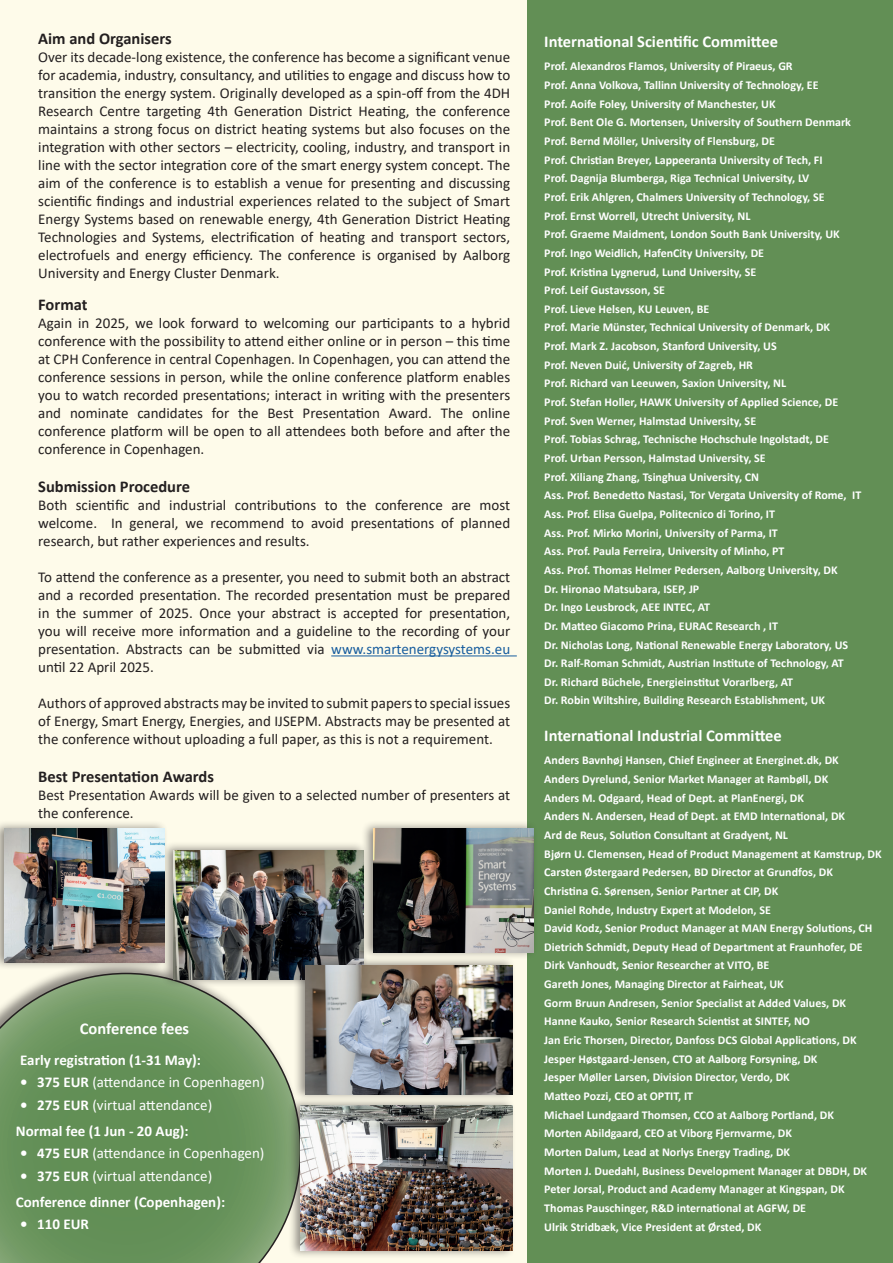
<style>
.page{position:relative;width:893px;height:1263px;background:#fff}
.page>*{position:absolute;margin:0;border:0;box-sizing:border-box;transform-origin:0 0}
.t1{font:700 16.5px "Calibri";color:#fff}
.t2{font:700 16.5px "Calibri";color:#231f20}
.t3{font:15px/18px "Calibri";color:#231f20;text-align:justify}
.t4{font:700 15px/26.5px "Calibri";color:#fff}
.t5{font:15px "Calibri";color:#fff}
.t6{font:700 12px/18.6px "Calibri";color:#fff}
.s1{color:#175d9e}
.s2{font-weight:700}
.s3{font-weight:400}
</style>
<div class="page">
<div style="left:0;top:0;width:527px;height:1263px;background:#fefbea"></div>
<hr style="left:331px;top:655px;width:186px;height:1px;background:#175d9e">
<div style="left:527px;top:0;width:366px;height:1263px;background:#628f55"></div>
<svg style="left:0;top:973px;width:293px;height:290px;background:#739a66"></svg>
<div style="left:161px;top:841px;width:207px;height:146px;background:#231f20;opacity:.5"></div>
<img style="left:174px;top:850px;width:187px;height:129px">
<div style="left:288px;top:1096px;width:228px;height:162px;background:#231f20;opacity:.5"></div>
<img style="left:301px;top:1106px;width:211px;height:145px">
<div style="left:293px;top:956px;width:223px;height:146px;background:#231f20;opacity:.5"></div>
<img style="left:306px;top:965px;width:206px;height:129px">
<div style="left:361px;top:820px;width:177px;height:140px;background:#231f20;opacity:.5"></div>
<img style="left:373px;top:829px;width:161px;height:123px">
<div style="left:0;top:820px;width:169px;height:151px;background:#231f20;opacity:.5"></div>
<img style="left:4px;top:829px;width:160px;height:134px">
<h1 class="t2" style="left:38px;top:27px;width:135px">Aim and Organisers</h1>
<p class="t3" style="left:38px;top:47px;width:473px">Over its decade-long existence, the conference has become a significant venue for academia, industry, consultancy, and utilities to engage and discuss how to transition the energy system. Originally developed as a spin-off from the 4DH Research Centre targeting 4th Generation District Heating, the conference maintains a strong focus on district heating systems but also focuses on the integration with other sectors – electricity, cooling, industry, and transport in line with the sector integration core of the smart energy system concept. The aim of the conference is to establish a venue for presenting and discussing scientific findings and industrial experiences related to the subject of Smart Energy Systems based on renewable energy, 4th Generation District Heating Technologies and Systems, electrification of heating and transport sectors, electrofuels and energy efficiency. The conference is organised by Aalborg University and Energy Cluster Denmark.</p>
<h1 class="t2" style="left:38px;top:293px;width:51px">Format</h1>
<p class="t3" style="left:38px;top:314px;width:473px">Again in 2025, we look forward to welcoming our participants to a hybrid conference with the possibility to attend either online or in person – this time at CPH Conference in central Copenhagen. In Copenhagen, you can attend the conference sessions in person, while the online conference platform enables you to watch recorded presentations; interact in writing with the presenters and nominate candidates for the Best Presentation Award. The online conference platform will be open to all attendees both before and after the conference in Copenhagen.</p>
<h1 class="t2" style="left:38px;top:475px;width:153px">Submission Procedure</h1>
<p class="t3" style="left:38px;top:496px;width:473px">Both scientific and industrial contributions to the conference are most welcome. In general, we recommend to avoid presentations of planned research, but rather experiences and results.</p>
<p class="t3" style="left:38px;top:568px;width:473px">To attend the conference as a presenter, you need to submit both an abstract and a recorded presentation. The recorded presentation must be prepared in the summer of 2025. Once your abstract is accepted for presentation, you will receive more information and a guideline to the recording of your presentation. Abstracts can be submitted via <span class="s1">www.smartenergysystems.eu </span>until 22 April 2025.</p>
<p class="t3" style="left:38px;top:694px;width:473px">Authors of approved abstracts may be invited to submit papers to special issues of Energy, Smart Energy, Energies, and IJSEPM. Abstracts may be presented at the conference without uploading a full paper, as this is not a requirement.</p>
<h1 class="t2" style="left:38px;top:765px;width:177px">Best Presentation Awards</h1>
<p class="t3" style="left:38px;top:786px;width:473px">Best Presentation Awards will be given to a selected number of presenters at the conference.</p>
<h1 class="t1" style="left:80px;top:1017px;width:111px">Conference fees</h1>
<p class="t4" style="left:20px;top:1047px;width:182px">Early registration (1-31 May):</p>
<p class="t5" style="left:20px;top:1072px;width:246px"><span class="s2">• 375 EUR</span> (attendance in Copenhagen)</p>
<p class="t4" style="left:16px;top:1091px;width:198px">• 275 EUR <span class="s3">(virtual attendance)<br></span>Normal fee (1 Jun - 20 Aug):</p>
<p class="t5" style="left:20px;top:1143px;width:246px"><span class="s2">• 475 EUR</span> (attendance in Copenhagen)</p>
<p class="t4" style="left:16px;top:1162px;width:211px">• 375 EUR <span class="s3">(virtual attendance)<br></span>Conference dinner (Copenhagen):</p>
<p class="t4" style="left:20px;top:1210px;width:70px">• 110 EUR</p>
<h1 class="t1" style="left:544px;top:30px;width:235px">International Scientific Committee</h1>
<p class="t6" style="left:544px;top:57px;width:318px">Prof. Alexandros Flamos, University of Piraeus, GR<br>Prof. Anna Volkova, Tallinn University of Technology, EE<br>Prof. Aoife Foley, University of Manchester, UK<br>Prof. Bent Ole G. Mortensen, University of Southern Denmark Prof. Bernd Möller, University of Flensburg, DE<br>Prof. Christian Breyer, Lappeeranta University of Tech, FI<br>Prof. Dagnija Blumberga, Riga Technical University, LV<br>Prof. Erik Ahlgren, Chalmers University of Technology, SE<br>Prof. Ernst Worrell, Utrecht University, NL<br>Prof. Graeme Maidment, London South Bank University, UK Prof. Ingo Weidlich, HafenCity University, DE<br>Prof. Kristina Lygnerud, Lund University, SE<br>Prof. Leif Gustavsson, SE<br>Prof. Lieve Helsen, KU Leuven, BE<br>Prof. Marie Münster, Technical University of Denmark, DK<br>Prof. Mark Z. Jacobson, Stanford University, US<br>Prof. Neven Duić, University of Zagreb, HR<br>Prof. Richard van Leeuwen, Saxion University, NL<br>Prof. Stefan Holler, HAWK University of Applied Science, DE Prof. Sven Werner, Halmstad University, SE<br>Prof. Tobias Schrag, Technische Hochschule Ingolstadt, DE<br>Prof. Urban Persson, Halmstad University, SE<br>Prof. Xiliang Zhang, Tsinghua University, CN<br>Ass. Prof. Benedetto Nastasi, Tor Vergata University of Rome, IT Ass. Prof. Elisa Guelpa, Politecnico di Torino, IT<br>Ass. Prof. Mirko Morini, University of Parma, IT<br>Ass. Prof. Paula Ferreira, University of Minho, PT<br>Ass. Prof. Thomas Helmer Pedersen, Aalborg University, DK<br>Dr. Hironao Matsubara, ISEP, JP<br>Dr. Ingo Leusbrock, AEE INTEC, AT<br>Dr. Matteo Giacomo Prina, EURAC Research , IT<br>Dr. Nicholas Long, National Renewable Energy Laboratory, US Dr. Ralf-Roman Schmidt, Austrian Institute of Technology, AT<br>Dr. Richard Büchele, Energieinstitut Vorarlberg, AT<br>Dr. Robin Wiltshire, Building Research Establishment, UK</p>
<h1 class="t1" style="left:544px;top:724px;width:239px">International Industrial Committee</h1>
<p class="t6" style="left:544px;top:751px;width:339px">Anders Bavnhøj Hansen, Chief Engineer at Energinet.dk, DK<br>Anders Dyrelund, Senior Market Manager at Rambøll, DK<br>Anders M. Odgaard, Head of Dept. at PlanEnergi, DK<br>Anders N. Andersen, Head of Dept. at EMD International, DK<br>Ard de Reus, Solution Consultant at Gradyent, NL<br>Bjørn U. Clemensen, Head of Product Management at Kamstrup, DK Carsten Østergaard Pedersen, BD Director at Grundfos, DK<br>Christina G. Sørensen, Senior Partner at CIP, DK<br>Daniel Rohde, Industry Expert at Modelon, SE<br>David Kodz, Senior Product Manager at MAN Energy Solutions, CH Dietrich Schmidt, Deputy Head of Department at Fraunhofer, DE Dirk Vanhoudt, Senior Researcher at VITO, BE<br>Gareth Jones, Managing Director at Fairheat, UK<br>Gorm Bruun Andresen, Senior Specialist at Added Values, DK<br>Hanne Kauko, Senior Research Scientist at SINTEF, NO<br>Jan Eric Thorsen, Director, Danfoss DCS Global Applications, DK Jesper Høstgaard-Jensen, CTO at Aalborg Forsyning, DK<br>Jesper Møller Larsen, Division Director, Verdo, DK<br>Matteo Pozzi, CEO at OPTIT, IT<br>Michael Lundgaard Thomsen, CCO at Aalborg Portland, DK<br>Morten Abildgaard, CEO at Viborg Fjernvarme, DK<br>Morten Dalum, Lead at Norlys Energy Trading, DK<br>Morten J. Duedahl, Business Development Manager at DBDH, DK Peter Jorsal, Product and Academy Manager at Kingspan, DK Thomas Pauschinger, R&amp;D international at AGFW, DE<br>Ulrik Stridbæk, Vice President at Ørsted, DK</p>
</div>
